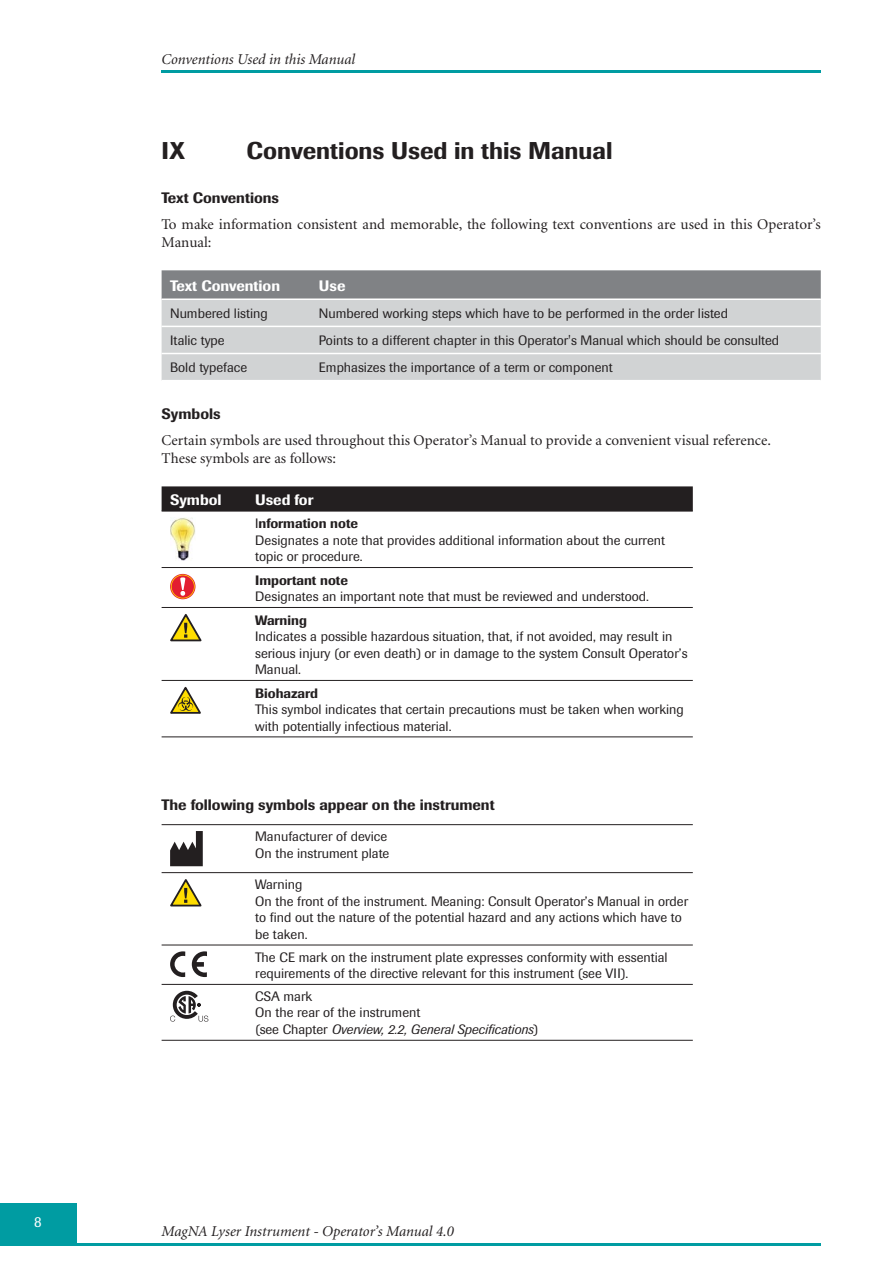
<style>
.page{position:relative;width:893px;height:1263px;background:#fff}
.page>*{position:absolute;margin:0;border:0;box-sizing:border-box;transform-origin:0 0}
.t1{font:500 24px "Imago";color:#231f20}
.t2{font:15px/18px "Minion";color:#231f20}
.t3{font:italic 15px "Minion";color:#231f20}
.t4{font:500 15px "Imago";color:#231f20}
.t5{font:500 15px "Imago";color:#fff}
.t6{font:15px "Imago";color:#fff}
.t7{font:13.5px/16.5px "Imago";color:#231f20}
.t8{font:500 13.5px "Imago";color:#231f20}
.s1{font-weight:500}
.s2{font-style:italic}
</style>
<div class="page">
<hr style="left:162px;top:70px;width:659px;height:2px;background:#009ca2">
<hr style="left:77px;top:1244px;width:744px;height:2px;background:#009ca2">
<div style="left:0;top:1203px;width:77px;height:43px;background:#009ca2"></div>
<svg style="left:162px;top:270px;width:659px;height:29px;background:#838588"></svg>
<div style="left:162px;top:300px;width:659px;height:80px;background:#d1d3d4"></div>
<hr style="left:162px;top:326px;width:659px;height:1px;background:#fff">
<hr style="left:162px;top:353px;width:659px;height:1px;background:#fff">
<div style="left:162px;top:486px;width:531px;height:25px;background:#231f20"></div>
<hr style="left:162px;top:511px;width:531px;height:1px;background:#231f20">
<hr style="left:162px;top:567px;width:531px;height:1px;background:#231f20">
<hr style="left:162px;top:607px;width:531px;height:1px;background:#231f20">
<hr style="left:162px;top:680px;width:531px;height:1px;background:#231f20">
<hr style="left:162px;top:737px;width:531px;height:1px;background:#231f20">
<img style="left:170px;top:517px;width:26px;height:44px">
<svg style="left:170px;top:574px;width:25px;height:25px"></svg>
<svg style="left:171px;top:575px;width:24px;height:24px"></svg>
<div style="left:172px;top:575px;width:22px;height:23px;background:#e31e30;border-radius:50%"></div>
<svg style="left:180px;top:577px;width:5px;height:19px"></svg>
<svg style="left:170px;top:614px;width:32px;height:28px"></svg>
<svg style="left:170px;top:686px;width:31px;height:28px"></svg>
<hr style="left:162px;top:824px;width:531px;height:1px;background:#231f20">
<hr style="left:162px;top:872px;width:531px;height:1px;background:#231f20">
<hr style="left:162px;top:945px;width:531px;height:1px;background:#231f20">
<hr style="left:162px;top:984px;width:531px;height:1px;background:#231f20">
<hr style="left:162px;top:1040px;width:531px;height:1px;background:#231f20">
<svg style="left:170px;top:831px;width:33px;height:35px"></svg>
<svg style="left:170px;top:879px;width:32px;height:28px"></svg>
<svg style="left:170px;top:951px;width:15px;height:26px"></svg>
<svg style="left:192px;top:951px;width:15px;height:26px"></svg>
<svg style="left:170px;top:991px;width:38px;height:31px"></svg>
<p class="t6" style="left:34px;top:1217px;width:9px">8</p>
<p class="t3" style="left:162px;top:54px;width:195px">Conventions Used in this Manual</p>
<h1 class="t1" style="left:162px;top:142px;width:25px">IX</h1>
<h1 class="t1" style="left:247px;top:142px;width:367px">Conventions Used in this Manual</h1>
<p class="t4" style="left:162px;top:192px;width:119px">Text Conventions</p>
<p class="t2" style="left:162px;top:217px;width:661px">To make information consistent and memorable, the following text conventions are used in this Operator’s<br>Manual:</p>
<p class="t5" style="left:170px;top:280px;width:111px">Text Convention</p>
<p class="t5" style="left:319px;top:280px;width:28px">Use</p>
<p class="t7" style="left:170px;top:306px;width:99px">Numbered listing</p>
<p class="t7" style="left:319px;top:306px;width:411px">Numbered working steps which have to be performed in the order listed</p>
<p class="t7" style="left:170px;top:333px;width:56px">Italic type</p>
<p class="t7" style="left:319px;top:333px;width:462px">Points to a different chapter in this Operator's Manual which should be consulted</p>
<p class="t7" style="left:170px;top:361px;width:79px">Bold typeface</p>
<p class="t7" style="left:319px;top:361px;width:295px">Emphasizes the importance of a term or component</p>
<p class="t4" style="left:162px;top:408px;width:61px">Symbols</p>
<p class="t2" style="left:162px;top:433px;width:611px">Certain symbols are used throughout this Operator’s Manual to provide a convenient visual reference.<br>These symbols are as follows:</p>
<p class="t5" style="left:170px;top:494px;width:53px">Symbol</p>
<p class="t5" style="left:255px;top:494px;width:60px">Used for</p>
<p class="t7" style="left:255px;top:517px;width:411px">I<span class="s1">nformation note<br></span>Designates a note that provides additional information about the current topic or procedure.</p>
<p class="t8" style="left:255px;top:575px;width:94px">Important note</p>
<p class="t7" style="left:255px;top:589px;width:395px">Designates an important note that must be reviewed and understood.</p>
<p class="t8" style="left:255px;top:615px;width:53px">Warning</p>
<p class="t7" style="left:255px;top:629px;width:434px">Indicates a possible hazardous situation, that, if not avoided, may result in serious injury (or even death) or in damage to the system Consult Operator’s<br>Manual.</p>
<p class="t8" style="left:255px;top:688px;width:64px">Biohazard</p>
<p class="t7" style="left:255px;top:702px;width:430px">This symbol indicates that certain precautions must be taken when working with potentially infectious material.</p>
<p class="t4" style="left:162px;top:799px;width:335px">The following symbols appear on the instrument</p>
<p class="t7" style="left:255px;top:830px;width:136px">Manufacturer of device<br>On the instrument plate</p>
<p class="t7" style="left:255px;top:878px;width:434px">Warning<br>On the front of the instrument. Meaning: Consult Operator’s Manual in order to find out the nature of the potential hazard and any actions which have to be taken.</p>
<p class="t7" style="left:255px;top:950px;width:414px">The CE mark on the instrument plate expresses conformity with essential requirements of the directive relevant for this instrument (see VII).</p>
<p class="t7" style="left:255px;top:989px;width:284px">CSA mark<br>On the rear of the instrument<br>(see Chapter <span class="s2">Overview, 2.2, General Specifications</span>)</p>
<p class="t3" style="left:162px;top:1225px;width:294px">MagNA Lyser Instrument - Operator’s Manual 4.0</p>
</div>
